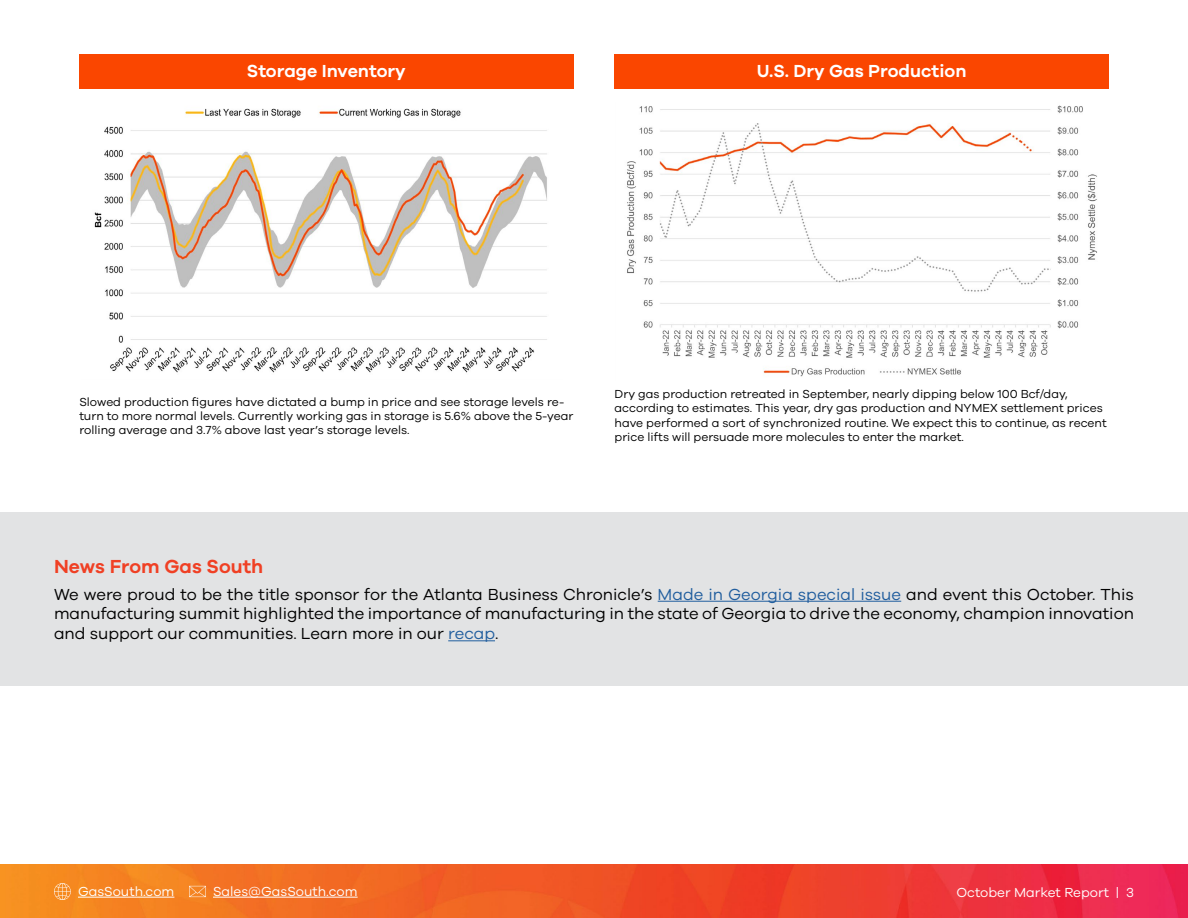
<style>
.page{position:relative;width:1188px;height:918px;background:#fff}
.page>*{position:absolute;margin:0;border:0;box-sizing:border-box;transform-origin:0 0}
.t1{font:600 19.5px "Galano Grotesque";color:#f04024}
.t2{font:600 18px "Galano Grotesque";color:#fff}
.t3{font:16.5px/19.8px "Galano Grotesque";color:#000;text-align:justify}
.t4{font:13.5px "Galano Grotesque";color:#fff}
.t5{font:12px/14.4px "Galano Grotesque";color:#000}
.s1{color:#215e9e}
</style>
<div class="page">
<img style="left:0;top:864px;width:1188px;height:54px">
<hr style="left:78px;top:897px;width:96px;height:1px;background:#fff">
<svg style="left:189px;top:886px;width:17px;height:11px"></svg>
<svg style="left:54px;top:883px;width:17px;height:17px"></svg>
<hr style="left:213px;top:897px;width:145px;height:1px;background:#fff">
<img style="left:627px;top:105px;width:470px;height:272px">
<div style="left:615px;top:54px;width:494px;height:34px;background:#fa4600"></div>
<div style="left:0;top:512px;width:1188px;height:174px;background:#e2e3e4"></div>
<img style="left:94px;top:108px;width:453px;height:265px">
<div style="left:79px;top:54px;width:494px;height:34px;background:#fa4600"></div>
<hr style="left:658px;top:601px;width:243px;height:1px;background:#215e9e">
<hr style="left:448px;top:640px;width:47px;height:1px;background:#215e9e">
<h2 class="t2" style="left:247px;top:60px;width:160px">Storage Inventory</h2>
<h2 class="t2" style="left:757px;top:60px;width:211px">U.S. Dry Gas Production</h2>
<p class="t5" style="left:79px;top:394px;width:496px">Slowed production figures have dictated a bump in price and see storage levels re&shy;turn to more normal levels. Currently working gas in storage is 5.6% above the 5-year rolling average and 3.7% above last year’s storage levels.</p>
<p class="t5" style="left:615px;top:386px;width:494px">Dry gas production retreated in September, nearly dipping below 100 Bcf/day, according to estimates. This year, dry gas production and NYMEX settlement prices have performed a sort of synchronized routine. We expect this to continue, as recent price lifts will persuade more molecules to enter the market.</p>
<h1 class="t1" style="left:54px;top:555px;width:211px">News From Gas South</h1>
<p class="t3" style="left:54px;top:584px;width:1082px">We were proud to be the title sponsor for the Atlanta Business Chronicle’s <span class="s1">Made in Georgia special issue</span> and event this October. This manufacturing summit highlighted the importance of manufacturing in the state of Georgia to drive the economy, champion innovation and support our communities. Learn more in our <span class="s1">recap</span>.</p>
<p class="t4" style="left:78px;top:883px;width:98px">GasSouth.com</p>
<p class="t4" style="left:213px;top:883px;width:146px">Sales@GasSouth.com</p>
<p class="t4" style="left:956px;top:885px;width:179px">October Market Report | 3</p>
</div>
